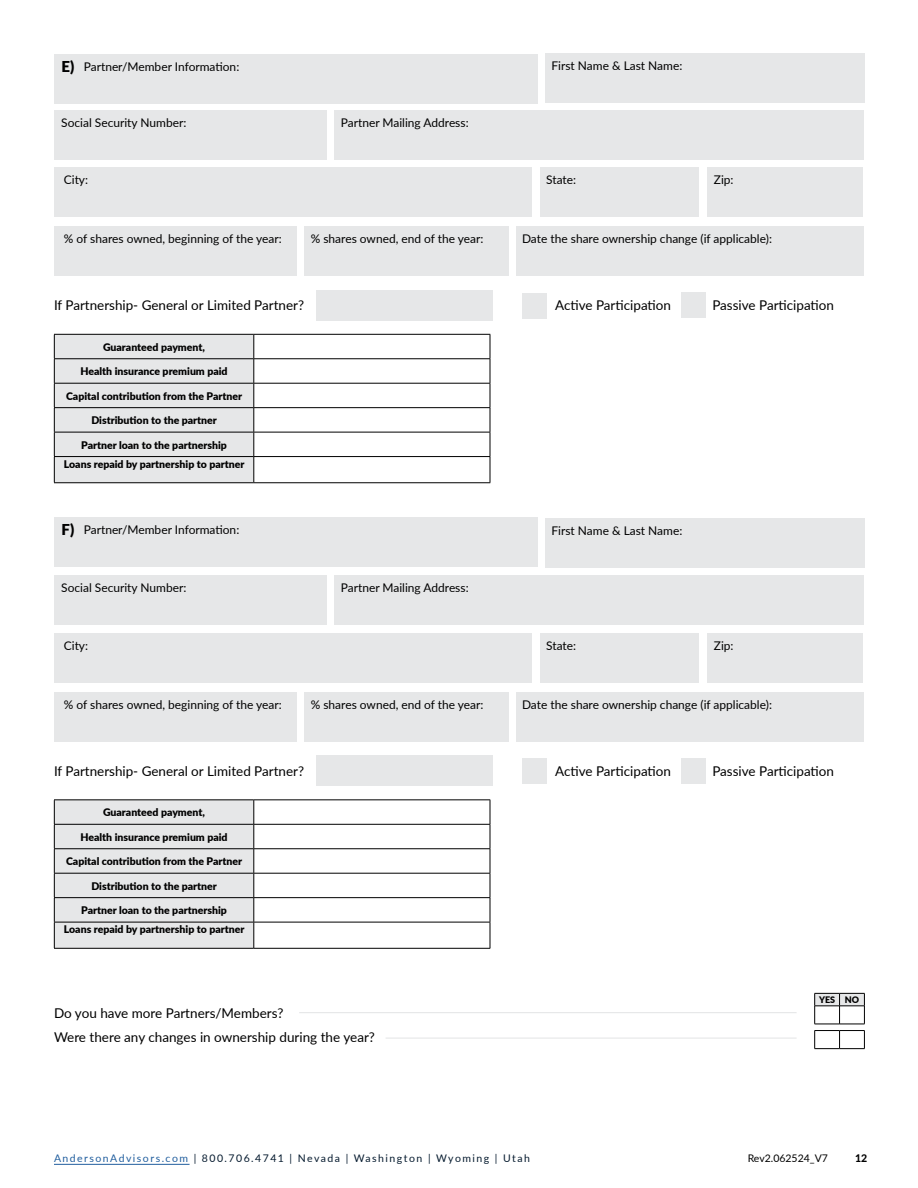
<style>
.page{position:relative;width:918px;height:1188px;background:#fff}
.page>*{position:absolute;margin:0;border:0;box-sizing:border-box;transform-origin:0 0}
.t1{font:13.5px/24.6px "Lato";color:#000}
.t2{font:12px "Lato";color:#000}
.t3{font:900 10.5px/19px "Lato";color:#000;text-align:center}
.t4{font:10.5px "Lato";letter-spacing:.14em;color:#051a2e}
.t5{font:10.5px "Lato";color:#000}
.t6{font:800 10.5px "Lato";color:#000}
.t7{font:900 9px "Lato";color:#000}
.s1{font-weight:900;font-size:15px}
.s2{color:#215e9e}
</style>
<div class="page">
<hr style="left:54px;top:1164px;width:136px;height:1px;background:#215e9e">
<hr style="left:299px;top:1012px;width:498px;height:1px;background:#e6e7e8">
<hr style="left:386px;top:1038px;width:411px;height:1px;background:#e6e7e8">
<svg style="left:814px;top:993px;width:51px;height:56px"></svg>
<div style="left:545px;top:53px;width:319px;height:50px;background:#e6e7e8"></div>
<div style="left:334px;top:110px;width:530px;height:49px;background:#e6e7e8"></div>
<div style="left:54px;top:110px;width:272px;height:49px;background:#e6e7e8"></div>
<div style="left:54px;top:167px;width:477px;height:50px;background:#e6e7e8"></div>
<div style="left:540px;top:167px;width:158px;height:50px;background:#e6e7e8"></div>
<div style="left:708px;top:167px;width:155px;height:50px;background:#e6e7e8"></div>
<div style="left:54px;top:226px;width:243px;height:50px;background:#e6e7e8"></div>
<div style="left:305px;top:226px;width:204px;height:50px;background:#e6e7e8"></div>
<div style="left:516px;top:226px;width:347px;height:50px;background:#e6e7e8"></div>
<div style="left:316px;top:290px;width:176px;height:30px;background:#e6e7e8"></div>
<div style="left:522px;top:293px;width:25px;height:25px;background:#e6e7e8"></div>
<div style="left:681px;top:293px;width:25px;height:25px;background:#e6e7e8"></div>
<hr style="left:254px;top:358px;width:236px;height:1px;background:#000">
<hr style="left:254px;top:383px;width:236px;height:1px;background:#000">
<hr style="left:254px;top:407px;width:236px;height:1px;background:#000">
<hr style="left:254px;top:432px;width:236px;height:1px;background:#000">
<hr style="left:254px;top:456px;width:236px;height:1px;background:#000">
<svg style="left:54px;top:335px;width:200px;height:147px;background:#dcddde"></svg>
<svg style="left:490px;top:335px;width:1px;height:147px"></svg>
<hr style="left:54px;top:482px;width:200px;height:1px;background:#000">
<hr style="left:254px;top:482px;width:236px;height:1px;background:#000">
<hr style="left:54px;top:334px;width:200px;height:1px;background:#000">
<hr style="left:254px;top:334px;width:236px;height:1px;background:#000">
<div style="left:545px;top:519px;width:319px;height:49px;background:#e6e7e8"></div>
<div style="left:334px;top:575px;width:530px;height:50px;background:#e6e7e8"></div>
<div style="left:54px;top:575px;width:272px;height:50px;background:#e6e7e8"></div>
<div style="left:54px;top:633px;width:477px;height:49px;background:#e6e7e8"></div>
<div style="left:540px;top:633px;width:158px;height:49px;background:#e6e7e8"></div>
<div style="left:708px;top:633px;width:155px;height:49px;background:#e6e7e8"></div>
<div style="left:54px;top:692px;width:243px;height:49px;background:#e6e7e8"></div>
<div style="left:305px;top:692px;width:204px;height:49px;background:#e6e7e8"></div>
<div style="left:516px;top:692px;width:347px;height:49px;background:#e6e7e8"></div>
<div style="left:316px;top:756px;width:176px;height:30px;background:#e6e7e8"></div>
<div style="left:522px;top:759px;width:25px;height:25px;background:#e6e7e8"></div>
<div style="left:681px;top:758px;width:25px;height:25px;background:#e6e7e8"></div>
<hr style="left:254px;top:824px;width:236px;height:1px;background:#000">
<hr style="left:254px;top:848px;width:236px;height:1px;background:#000">
<hr style="left:254px;top:873px;width:236px;height:1px;background:#000">
<hr style="left:254px;top:897px;width:236px;height:1px;background:#000">
<hr style="left:254px;top:922px;width:236px;height:1px;background:#000">
<svg style="left:54px;top:801px;width:200px;height:147px;background:#dcddde"></svg>
<svg style="left:490px;top:800px;width:1px;height:148px"></svg>
<hr style="left:54px;top:948px;width:200px;height:1px;background:#000">
<hr style="left:254px;top:948px;width:236px;height:1px;background:#000">
<hr style="left:54px;top:800px;width:200px;height:1px;background:#000">
<hr style="left:254px;top:800px;width:236px;height:1px;background:#000">
<div style="left:54px;top:55px;width:483px;height:49px;background:#e6e7e8"></div>
<div style="left:54px;top:518px;width:483px;height:49px;background:#e6e7e8"></div>
<p class="t2" style="left:62px;top:58px;width:179px"><span class="s1">E)</span> Partner/Member Information:</p>
<p class="t2" style="left:61px;top:114px;width:127px">Social Security Number:</p>
<p class="t2" style="left:341px;top:114px;width:129px">Partner Mailing Address:</p>
<p class="t2" style="left:552px;top:57px;width:132px">First Name &amp; Last Name:</p>
<p class="t2" style="left:64px;top:171px;width:26px">City:</p>
<p class="t2" style="left:546px;top:171px;width:31px">State:</p>
<p class="t2" style="left:714px;top:171px;width:21px">Zip:</p>
<p class="t2" style="left:64px;top:230px;width:219px">% of shares owned, beginning of the year:</p>
<p class="t2" style="left:311px;top:230px;width:174px">% shares owned, end of the year:</p>
<p class="t2" style="left:522px;top:230px;width:251px">Date the share ownership change (if applicable):</p>
<p class="t1" style="left:54px;top:293px;width:252px">If Partnership- General or Limited Partner?</p>
<p class="t1" style="left:555px;top:293px;width:117px">Active Participation</p>
<p class="t1" style="left:712px;top:293px;width:123px">Passive Participation</p>
<p class="t3" style="left:103px;top:337px;width:103px">Guaranteed payment,</p>
<p class="t3" style="left:80px;top:361px;width:149px">Health insurance premium paid</p>
<p class="t3" style="left:66px;top:386px;width:178px">Capital contribution from the Partner</p>
<p class="t3" style="left:91px;top:410px;width:127px">Distribution to the partner</p>
<p class="t3" style="left:64px;top:435px;width:182px">Partner loan to the partnership<br>Loans repaid by partnership to partner</p>
<p class="t2" style="left:62px;top:521px;width:179px"><span class="s1">F)</span> Partner/Member Information:</p>
<p class="t2" style="left:61px;top:579px;width:127px">Social Security Number:</p>
<p class="t2" style="left:341px;top:579px;width:129px">Partner Mailing Address:</p>
<p class="t2" style="left:552px;top:522px;width:132px">First Name &amp; Last Name:</p>
<p class="t2" style="left:64px;top:637px;width:26px">City:</p>
<p class="t2" style="left:546px;top:637px;width:31px">State:</p>
<p class="t2" style="left:714px;top:637px;width:21px">Zip:</p>
<p class="t2" style="left:64px;top:696px;width:219px">% of shares owned, beginning of the year:</p>
<p class="t2" style="left:311px;top:696px;width:174px">% shares owned, end of the year:</p>
<p class="t2" style="left:522px;top:696px;width:251px">Date the share ownership change (if applicable):</p>
<p class="t1" style="left:54px;top:758px;width:252px">If Partnership- General or Limited Partner?</p>
<p class="t1" style="left:555px;top:758px;width:117px">Active Participation</p>
<p class="t1" style="left:712px;top:758px;width:123px">Passive Participation</p>
<p class="t3" style="left:103px;top:802px;width:103px">Guaranteed payment,</p>
<p class="t3" style="left:80px;top:827px;width:149px">Health insurance premium paid</p>
<p class="t3" style="left:66px;top:851px;width:178px">Capital contribution from the Partner</p>
<p class="t3" style="left:91px;top:876px;width:127px">Distribution to the partner</p>
<p class="t3" style="left:64px;top:900px;width:182px">Partner loan to the partnership<br>Loans repaid by partnership to partner</p>
<p class="t1" style="left:54px;top:1000px;width:322px">Do you have more Partners/Members?<br>Were there any changes in ownership during the year?</p>
<p class="t7" style="left:819px;top:993px;width:42px">YES NO</p>
<p class="t4" style="left:54px;top:1151px;width:478px"><span class="s2">AndersonAdvisors.com</span> | 800.706.4741 | Nevada | Washington | Wyoming | Utah</p>
<p class="t5" style="left:748px;top:1151px;width:82px">Rev2.062524_V7</p>
<p class="t6" style="left:855px;top:1150px;width:14px">12</p>
</div>
